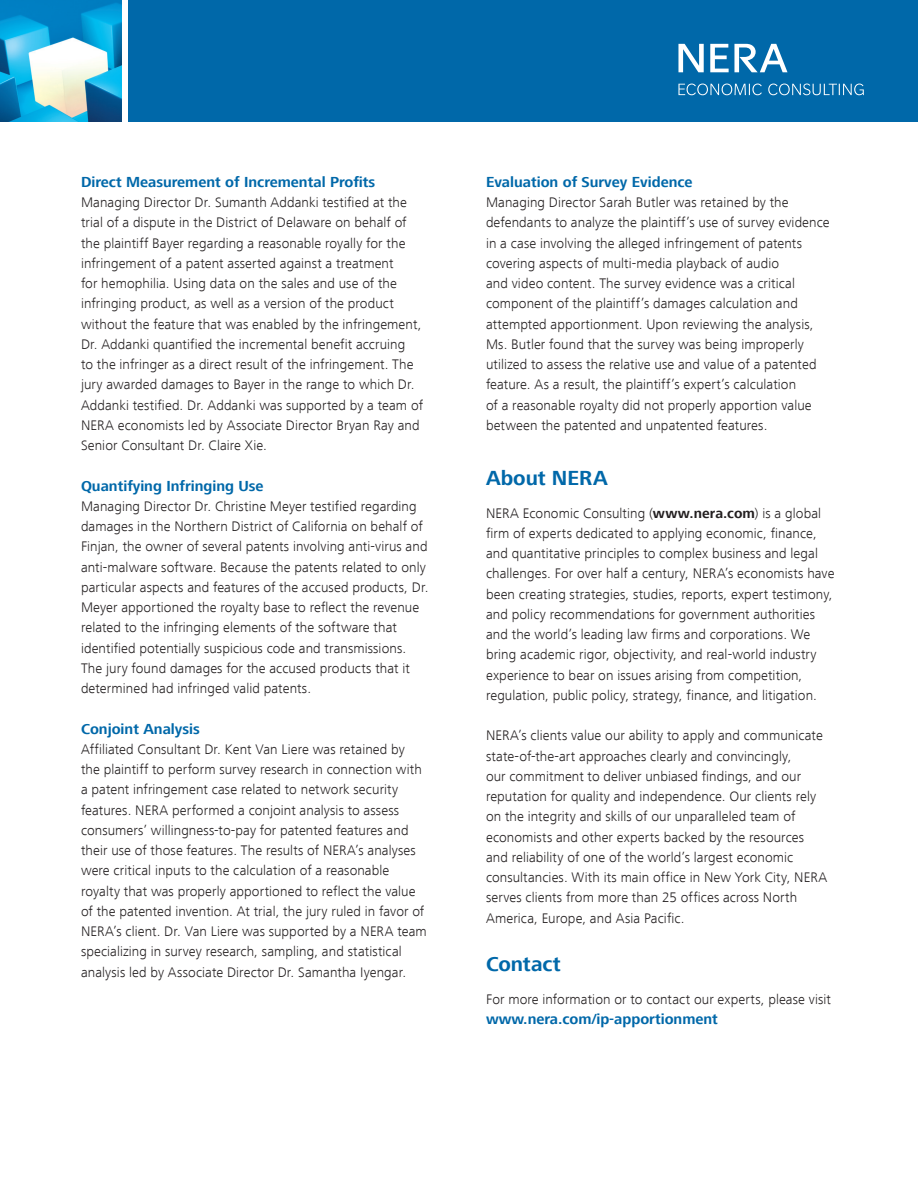
<style>
.page{position:relative;width:918px;height:1188px;background:#fff}
.page>*{position:absolute;margin:0;border:0;box-sizing:border-box;transform-origin:0 0}
.t1{font:700 21px "Frutiger Next LT";color:#0068a9}
.t2{font:700 15px "Frutiger Next LT";color:#0068a9}
.t3{font:300 14.25px/20.2px "Frutiger Next LT";letter-spacing:.005em;color:#231f20}
.s1{font-weight:700}
</style>
<div class="page">
<img style="left:0;top:0;width:121px;height:122px">
<div style="left:128px;top:0;width:790px;height:122px;background:#0068a9"></div>
<svg style="left:678px;top:44px;width:26px;height:28px"></svg>
<svg style="left:710px;top:44px;width:78px;height:28px"></svg>
<svg style="left:678px;top:84px;width:84px;height:11px"></svg>
<svg style="left:768px;top:84px;width:96px;height:11px"></svg>
<p class="t2" style="left:81px;top:173px;width:296px">Direct Measurement of Incremental Profits</p>
<p class="t3" style="left:81px;top:192px;width:343px">Managing Director Dr. Sumanth Addanki testified at the trial of a dispute in the District of Delaware on behalf of the plaintiff Bayer regarding a reasonable royally for the infringement of a patent asserted against a treatment<br>for hemophilia. Using data on the sales and use of the infringing product, as well as a version of the product without the feature that was enabled by the infringement, Dr. Addanki quantified the incremental benefit accruing<br>to the infringer as a direct result of the infringement. The jury awarded damages to Bayer in the range to which Dr.<br>Addanki testified. Dr. Addanki was supported by a team of NERA economists led by Associate Director Bryan Ray and Senior Consultant Dr. Claire Xie.</p>
<p class="t2" style="left:81px;top:477px;width:184px">Quantifying Infringing Use</p>
<p class="t3" style="left:81px;top:496px;width:349px">Managing Director Dr. Christine Meyer testified regarding damages in the Northern District of California on behalf of Finjan, the owner of several patents involving anti-virus and anti-malware software. Because the patents related to only particular aspects and features of the accused products, Dr.<br>Meyer apportioned the royalty base to reflect the revenue related to the infringing elements of the software that identified potentially suspicious code and transmissions.<br>The jury found damages for the accused products that it determined had infringed valid patents.</p>
<p class="t2" style="left:81px;top:720px;width:120px">Conjoint Analysis</p>
<p class="t3" style="left:81px;top:739px;width:347px">Affiliated Consultant Dr. Kent Van Liere was retained by the plaintiff to perform survey research in connection with a patent infringement case related to network security features. NERA performed a conjoint analysis to assess consumers’ willingness-to-pay for patented features and their use of those features. The results of NERA’s analyses were critical inputs to the calculation of a reasonable royalty that was properly apportioned to reflect the value of the patented invention. At trial, the jury ruled in favor of NERA’s client. Dr. Van Liere was supported by a NERA team specializing in survey research, sampling, and statistical analysis led by Associate Director Dr. Samantha Iyengar.</p>
<p class="t2" style="left:486px;top:173px;width:208px">Evaluation of Survey Evidence</p>
<p class="t3" style="left:486px;top:192px;width:345px">Managing Director Sarah Butler was retained by the defendants to analyze the plaintiff’s use of survey evidence in a case involving the alleged infringement of patents covering aspects of multi-media playback of audio<br>and video content. The survey evidence was a critical component of the plaintiff’s damages calculation and attempted apportionment. Upon reviewing the analysis, Ms. Butler found that the survey was being improperly utilized to assess the relative use and value of a patented feature. As a result, the plaintiff’s expert’s calculation<br>of a reasonable royalty did not properly apportion value between the patented and unpatented features.</p>
<h1 class="t1" style="left:486px;top:466px;width:123px">About NERA</h1>
<p class="t3" style="left:486px;top:503px;width:350px">NERA Economic Consulting (<span class="s1">www.nera.com</span>) is a global firm of experts dedicated to applying economic, finance, and quantitative principles to complex business and legal challenges. For over half a century, NERA’s economists have been creating strategies, studies, reports, expert testimony, and policy recommendations for government authorities and the world’s leading law firms and corporations. We bring academic rigor, objectivity, and real-world industry experience to bear on issues arising from competition, regulation, public policy, strategy, finance, and litigation.</p>
<p class="t3" style="left:486px;top:726px;width:343px">NERA’s clients value our ability to apply and communicate state-of-the-art approaches clearly and convincingly,<br>our commitment to deliver unbiased findings, and our reputation for quality and independence. Our clients rely on the integrity and skills of our unparalleled team of economists and other experts backed by the resources and reliability of one of the world’s largest economic consultancies. With its main office in New York City, NERA serves clients from more than 25 offices across North America, Europe, and Asia Pacific.</p>
<h1 class="t1" style="left:486px;top:952px;width:76px">Contact</h1>
<p class="t3" style="left:486px;top:989px;width:347px">For more information or to contact our experts, please visit</p>
<p class="t2" style="left:486px;top:1010px;width:233px">www.nera.com/ip-apportionment</p>
</div>
